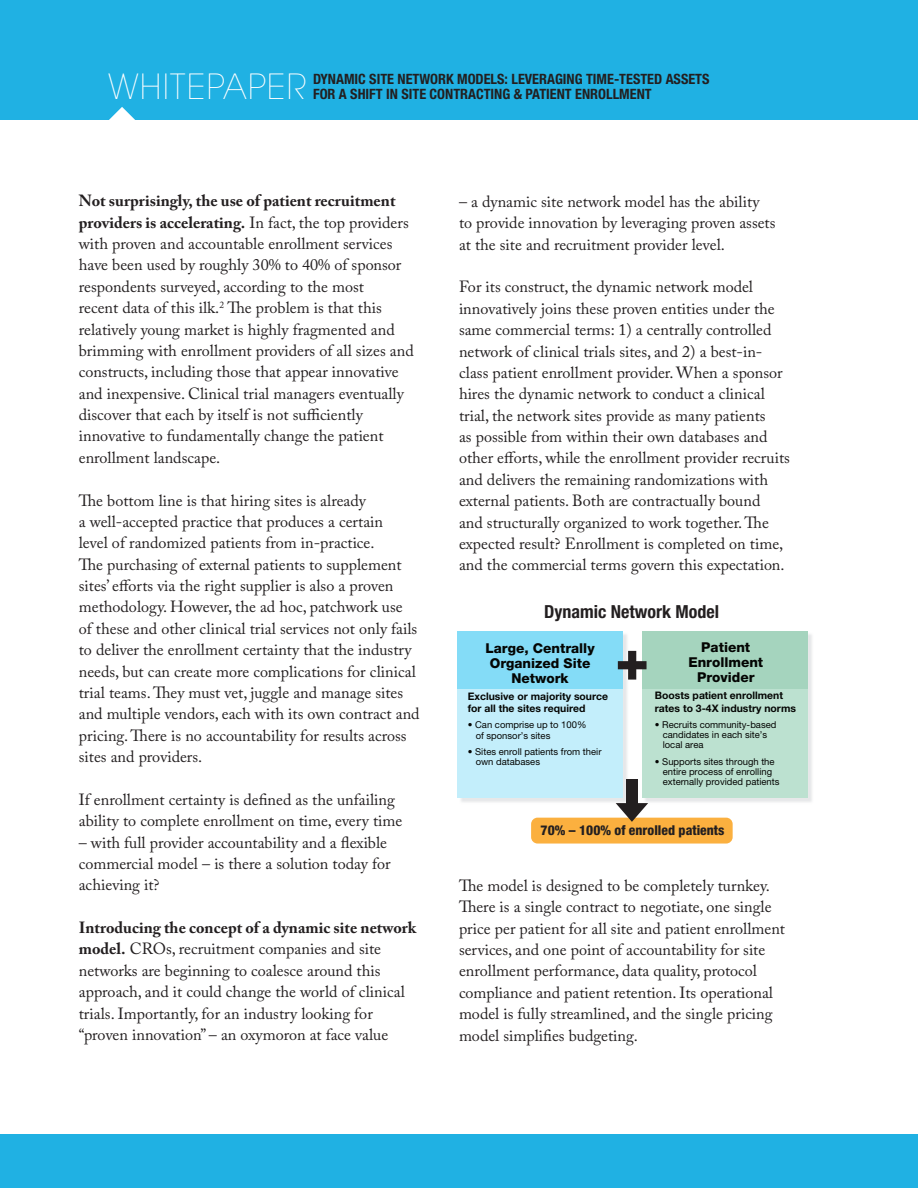
<style>
.page{position:relative;width:918px;height:1188px;background:#fff}
.page>*{position:absolute;margin:0;border:0;box-sizing:border-box;transform-origin:0 0}
.t1{font:900 expanded 56.7px "Helvetica Neue";color:#231f20}
.t2{font:200 34.5px "Avant Garde";letter-spacing:.035em;color:#fff}
.t3{font:700 condensed 18px "Helvetica Neue";color:#231f20}
.t4{font:16.2px/21.3px "Adobe Caslon Pro";color:#231f20}
.t5{font:700 condensed 14.25px "Helvetica Neue";color:#231f20}
.t6{font:800 13.65px/15.1px "Helvetica Neue";color:#040503;text-align:center}
.t7{font:800 condensed 13.65px "Helvetica Neue";color:#231f20}
.t8{font:700 10.35px/12.3px "Helvetica Neue";color:#040503}
.t9{font:9.45px/10.4px "Helvetica Neue";color:#040503}
.s1{font-weight:700}
</style>
<div class="page">
<div style="left:0;top:1134px;width:918px;height:54px;background:#20b1e3"></div>
<div style="left:531px;top:818px;width:202px;height:26px;background:#fbb03f;border-radius:6px"></div>
<img style="left:661px;top:634px;width:151px;height:202px">
<img style="left:461px;top:634px;width:200px;height:202px">
<div style="left:642px;top:631px;width:166px;height:167px;background:#bce1d0"></div>
<div style="left:457px;top:631px;width:166px;height:167px;background:#c3eefb"></div>
<div style="left:642px;top:631px;width:166px;height:57px;background:#a5d4be"></div>
<div style="left:457px;top:631px;width:166px;height:57px;background:#84dcf7"></div>
<svg style="left:616px;top:803px;width:32px;height:19px"></svg>
<div style="left:627px;top:779px;width:11px;height:26px;background:#231f20"></div>
<div style="left:0;top:0;width:918px;height:120px;background:#20b1e3"></div>
<svg style="left:109px;top:107px;width:26px;height:13px"></svg>
<p class="t2" style="left:108px;top:66px;width:200px">WHITEPAPER</p>
<p class="t5" style="left:313px;top:70px;width:398px">DYNAMIC SITE NETWORK MODELS: LEVERAGING TIME-TESTED ASSETS</p>
<p class="t5" style="left:313px;top:85px;width:340px">FOR A SHIFT IN SITE CONTRACTING &amp; PATIENT ENROLLMENT</p>
<p class="t4" style="left:79px;top:190px;width:336px"><span class="s1">Not surprisingly, the use of patient recruitment providers is accelerating.</span> In fact, the top providers with proven and accountable enrollment services have been used by roughly 30% to 40% of sponsor respondents surveyed, according to the most<br>recent data of this ilk.<sup>2</sup> The problem is that this relatively young market is highly fragmented and brimming with enrollment providers of all sizes and constructs, including those that appear innovative and inexpensive. Clinical trial managers eventually discover that each by itself is not sufficiently innovative to fundamentally change the patient enrollment landscape.</p>
<p class="t4" style="left:79px;top:489px;width:342px">The bottom line is that hiring sites is already<br>a well-accepted practice that produces a certain<br>level of randomized patients from in-practice.<br>The purchasing of external patients to supplement sites’ efforts via the right supplier is also a proven methodology. However, the ad hoc, patchwork use of these and other clinical trial services not only fails to deliver the enrollment certainty that the industry needs, but can create more complications for clinical trial teams. They must vet, juggle and manage sites and multiple vendors, each with its own contract and pricing. There is no accountability for results across sites and providers.</p>
<p class="t4" style="left:79px;top:789px;width:325px">If enrollment certainty is defined as the unfailing ability to complete enrollment on time, every time</p>
<p class="t4" style="left:79px;top:831px;width:313px">– with full provider accountability and a flexible commercial model – is there a solution today for achieving it?</p>
<p class="t4" style="left:79px;top:917px;width:339px"><span class="s1">Introducing the concept of a dynamic site network model.</span> CROs, recruitment companies and site networks are beginning to coalesce around this approach, and it could change the world of clinical trials. Importantly, for an industry looking for “proven innovation” – an oxymoron at face value</p>
<p class="t4" style="left:459px;top:191px;width:318px">– a dynamic site network model has the ability to provide innovation by leveraging proven assets at the site and recruitment provider level.</p>
<p class="t4" style="left:459px;top:276px;width:333px">For its construct, the dynamic network model innovatively joins these proven entities under the same commercial terms: 1) a centrally controlled network of clinical trials sites, and 2) a best-in&shy;class patient enrollment provider. When a sponsor hires the dynamic network to conduct a clinical trial, the network sites provide as many patients<br>as possible from within their own databases and other efforts, while the enrollment provider recruits and delivers the remaining randomizations with external patients. Both are contractually bound<br>and structurally organized to work together. The expected result? Enrollment is completed on time, and the commercial terms govern this expectation.</p>
<p class="t3" style="left:544px;top:601px;width:176px">Dynamic Network Model</p>
<p class="t6" style="left:486px;top:640px;width:111px">Large, Centrally<br>Organized Site<br>Network</p>
<p class="t8" style="left:468px;top:690px;width:142px">Exclusive or majority source for all the sites required</p>
<p class="t9" style="left:476px;top:720px;width:112px;text-indent:-8px">• Can comprise up to 100% of sponsor’s sites</p>
<p class="t9" style="left:476px;top:746px;width:127px;text-indent:-8px">• Sites enroll patients from their own databases</p>
<p class="t1" style="left:615px;top:622px;width:36px">+</p>
<p class="t6" style="left:688px;top:640px;width:76px">Patient<br>Enrollment<br>Provider</p>
<p class="t8" style="left:655px;top:689px;width:143px">Boosts patient enrollment rates to 3-4X industry norms</p>
<p class="t9" style="left:663px;top:719px;width:115px;text-indent:-8px">• Recruits community-based candidates in each site’s local area</p>
<p class="t9" style="left:663px;top:756px;width:118px;text-indent:-8px">• Supports sites through the entire process of enrolling externally provided patients</p>
<p class="t7" style="left:541px;top:822px;width:185px">70% – 100% of enrolled patients</p>
<p class="t4" style="left:459px;top:875px;width:328px">The model is designed to be completely turnkey.<br>There is a single contract to negotiate, one single price per patient for all site and patient enrollment services, and one point of accountability for site enrollment performance, data quality, protocol compliance and patient retention. Its operational model is fully streamlined, and the single pricing model simplifies budgeting.</p>
</div>
